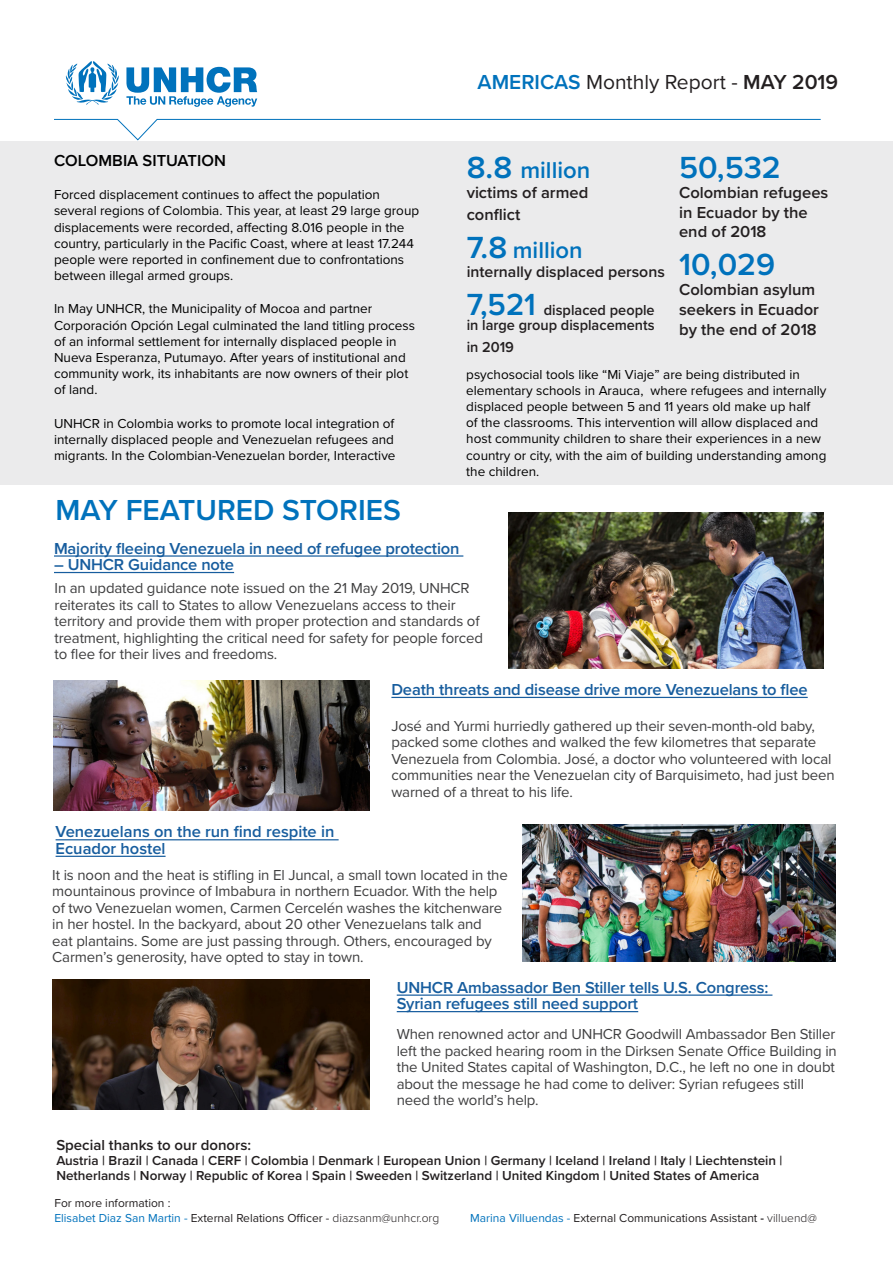
<style>
.page{position:relative;width:893px;height:1263px;background:#fff}
.page>*{position:absolute;margin:0;border:0;box-sizing:border-box;transform-origin:0 0}
.t1{font:600 31.65px "Proxima Nova";color:#0072bc}
.t2{font:600 30px "Proxima Nova";color:#0072bc}
.t3{font:600 23.7px "Proxima Nova";color:#0072bc}
.t4{font:21px "Proxima Nova";color:#231f20}
.t5{font:600 16.5px/16.5px "Proxima Nova";letter-spacing:-.01em;color:#175d9e}
.t6{font:600 16.5px/19.8px "Proxima Nova";color:#231f20}
.t7{font:600 16.5px "Proxima Nova";color:#000}
.t8{font:600 15.9px "Proxima Nova";color:#231f20}
.t9{font:15px/16.5px "Proxima Nova";letter-spacing:-.01em;color:#3e3e3f}
.t10{font:600 15px/15px "Proxima Nova";color:#231f20}
.t11{font:13.5px/16.2px "Proxima Nova";color:#000}
.t12{font:600 13.5px "Proxima Nova";color:#231f20}
.t13{font:12px/14.4px "Proxima Nova";color:#231f20}
.s1{font-weight:600;color:#0072bc}
.s2{font-weight:600}
.s3{font-size:31.65px}
.s4{font-size:31.65px;color:#0072bc}
.s5{color:#0072bc}
.s6{font-weight:300}
</style>
<div class="page">
<div style="left:0;top:141px;width:893px;height:344px;background:#ebebec"></div>
<hr style="left:56px;top:839px;width:283px;height:1px;background:#175d9e">
<hr style="left:56px;top:856px;width:110px;height:1px;background:#175d9e">
<hr style="left:391px;top:697px;width:417px;height:1px;background:#175d9e">
<svg style="left:65px;top:61px;width:54px;height:44px"></svg>
<svg style="left:126px;top:67px;width:131px;height:40px"></svg>
<svg style="left:54px;top:119px;width:767px;height:22px"></svg>
<img style="left:523px;top:824px;width:313px;height:137px">
<img style="left:53px;top:680px;width:316px;height:130px">
<hr style="left:397px;top:994px;width:375px;height:2px;background:#175d9e">
<hr style="left:397px;top:1011px;width:241px;height:1px;background:#175d9e">
<img style="left:52px;top:980px;width:317px;height:129px">
<hr style="left:54px;top:555px;width:409px;height:2px;background:#175d9e">
<hr style="left:54px;top:572px;width:180px;height:1px;background:#175d9e">
<img style="left:508px;top:513px;width:315px;height:156px">
<p class="t7" style="left:54px;top:148px;width:173px">COLOMBIA SITUATION</p>
<p class="t11" style="left:54px;top:186px;width:367px">Forced displacement continues to affect the population several regions of Colombia. This year, at least 29 large group displacements were recorded, affecting 8.016 people in the country, particularly in the Pacific Coast, where at least 17.244 people were reported in confinement due to confrontations between illegal armed groups.</p>
<p class="t11" style="left:54px;top:300px;width:363px">In May UNHCR, the Municipality of Mocoa and partner Corporación Opción Legal culminated the land titling process of an informal settlement for internally displaced people in Nueva Esperanza, Putumayo. After years of institutional and community work, its inhabitants are now owners of their plot of land.</p>
<p class="t11" style="left:54px;top:414px;width:343px;text-align:justify">UNHCR in Colombia works to promote local integration of internally displaced people and Venezuelan refugees and migrants. In the Colombian-Venezuelan border, Interactive</p>
<p class="t2" style="left:56px;top:488px;width:347px">MAY FEATURED STORIES</p>
<p class="t4" style="left:478px;top:66px;width:362px"><span class="s1">AMERICAS</span> Monthly Report - <span class="s2">MAY 2019</span></p>
<p class="t3" style="left:467px;top:152px;width:125px"><span class="s3">8.8</span> million</p>
<p class="t6" style="left:467px;top:182px;width:123px">victims of armed</p>
<p class="t6" style="left:467px;top:204px;width:55px">conflict</p>
<p class="t3" style="left:467px;top:232px;width:117px"><span class="s3">7.8</span> million</p>
<p class="t8" style="left:467px;top:260px;width:200px">internally displaced persons</p>
<p class="t10" style="left:467px;top:302px;width:189px"><span class="s4">7,521</span> displaced people in large group displacements</p>
<p class="t10" style="left:467px;top:339px;width:49px">in 2019</p>
<p class="t1" style="left:679px;top:144px;width:103px">50,532</p>
<p class="t6" style="left:679px;top:182px;width:151px">Colombian refugees in Ecuador by the end of 2018</p>
<p class="t1" style="left:679px;top:241px;width:98px">10,029</p>
<p class="t6" style="left:679px;top:279px;width:141px">Colombian asylum seekers in Ecuador by the end of 2018</p>
<p class="t11" style="left:466px;top:365px;width:362px">psychosocial tools like “Mi Viaje” are being distributed in elementary schools in Arauca, where refugees and internally displaced people between 5 and 11 years old make up half<br>of the classrooms. This intervention will allow displaced and host community children to share their experiences in a new country or city, with the aim of building understanding among the children.</p>
<p class="t5" style="left:54px;top:539px;width:407px">Majority fleeing Venezuela in need of refugee protection</p>
<p class="t5" style="left:54px;top:556px;width:182px">– UNHCR Guidance note</p>
<p class="t9" style="left:55px;top:579px;width:430px">In an updated guidance note issued on the 21 May 2019, UNHCR reiterates its call to States to allow Venezuelans access to their territory and provide them with proper protection and standards of treatment, highlighting the critical need for safety for people forced to flee for their lives and freedoms.</p>
<p class="t5" style="left:56px;top:823px;width:280px">Venezuelans on the run find respite in<br>Ecuador hostel</p>
<p class="t5" style="left:391px;top:681px;width:418px">Death threats and disease drive more Venezuelans to flee</p>
<p class="t9" style="left:391px;top:717px;width:445px">José and Yurmi hurriedly gathered up their seven-month-old baby, packed some clothes and walked the few kilometres that separate Venezuela from Colombia. José, a doctor who volunteered with local communities near the Venezuelan city of Barquisimeto, had just been warned of a threat to his life.</p>
<p class="t9" style="left:52px;top:866px;width:457px">It is noon and the heat is stifling in El Juncal, a small town located in the mountainous province of Imbabura in northern Ecuador. With the help of two Venezuelan women, Carmen Cercelén washes the kitchenware in her hostel. In the backyard, about 20 other Venezuelans talk and<br>eat plantains. Some are just passing through. Others, encouraged by Carmen’s generosity, have opted to stay in town.</p>
<p class="t5" style="left:397px;top:978px;width:373px">UNHCR Ambassador Ben Stiller tells U.S. Congress:<br>Syrian refugees still need support</p>
<p class="t9" style="left:397px;top:1025px;width:442px">When renowned actor and UNHCR Goodwill Ambassador Ben Stiller left the packed hearing room in the Dirksen Senate Office Building in the United States capital of Washington, D.C., he left no one in doubt about the message he had come to deliver: Syrian refugees still need the world’s help.</p>
<p class="t10" style="left:56px;top:1137px;width:196px">Special thanks to our donors:</p>
<p class="t12" style="left:56px;top:1150px;width:728px">Austria | Brazil | Canada | CERF | Colombia | Denmark | European Union | Germany | Iceland | Ireland | Italy | Liechtenstein |</p>
<p class="t12" style="left:56px;top:1165px;width:705px">Netherlands | Norway | Republic of Korea | Spain | Sweeden | Switzerland | United Kingdom | United States of America</p>
<p class="t13" style="left:54px;top:1196px;width:386px">For more information :<br><span class="s5">Elisabet Diaz San Martin -</span> External Relations Officer - <span class="s6">diazsanm@unhcr.org</span></p>
<p class="t13" style="left:470px;top:1210px;width:348px"><span class="s5">Marina Villuendas -</span> External Communications Assistant <span class="s2">-</span> <span class="s6">villuend@</span></p>
</div>
